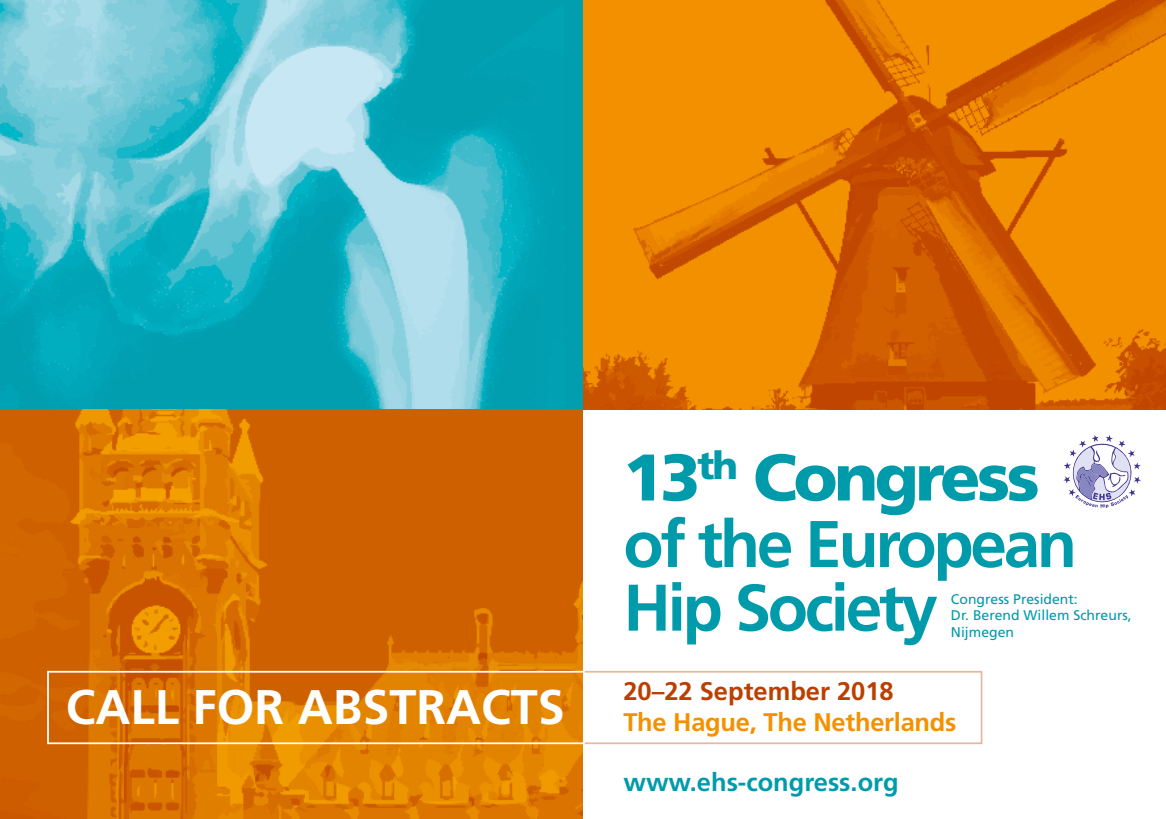
<style>
.page{position:relative;width:1166px;height:819px;background:#fff}
.page>*{position:absolute;margin:0;border:0;box-sizing:border-box;transform-origin:0 0}
.t1{font:700 65.8px/65.1px "Frutiger";letter-spacing:-.05em;color:#009bab}
.t2{font:700 48.48px "Frutiger";color:#fff}
.t3{font:700 25.38px "Frutiger";letter-spacing:-.01em;color:#f39100}
.t4{font:700 25.38px "Frutiger";color:#009bab}
.t5{font:700 25.38px "Frutiger";color:#bb3f00}
.t6{font:14px/16.8px "Frutiger";color:#009bab}
.s1{font-weight:900}
</style>
<div class="page">
<svg style="left:1063px;top:435px;width:78px;height:72px"></svg>
<img style="left:583px;top:0;width:583px;height:409px">
<svg style="left:0;top:0;width:583px;height:409px;background:#43b9c9"></svg>
<img style="left:0;top:409px;width:583px;height:410px">
<div style="left:47px;top:670px;width:538px;height:74px;border:2px solid #fff"></div>
<h2 class="t2" style="left:66px;top:679px;width:500px">CALL FOR ABSTRACTS</h2>
<h1 class="t1" style="left:623px;top:444px;width:455px"><span class="s1">13</span><sup>th</sup> <span class="s1">Congress </span>of the European<br>Hip Society</h1>
<h3 class="t5" style="left:623px;top:676px;width:272px">20–22 September 2018</h3>
<h3 class="t3" style="left:623px;top:707px;width:335px">The Hague, The Netherlands</h3>
<h3 class="t4" style="left:623px;top:766px;width:277px">www.ehs-congress.org</h3>
<p class="t6" style="left:951px;top:590px;width:182px">Congress President:<br>Dr. Berend Willem Schreurs,<br>Nijmegen</p>
</div>
